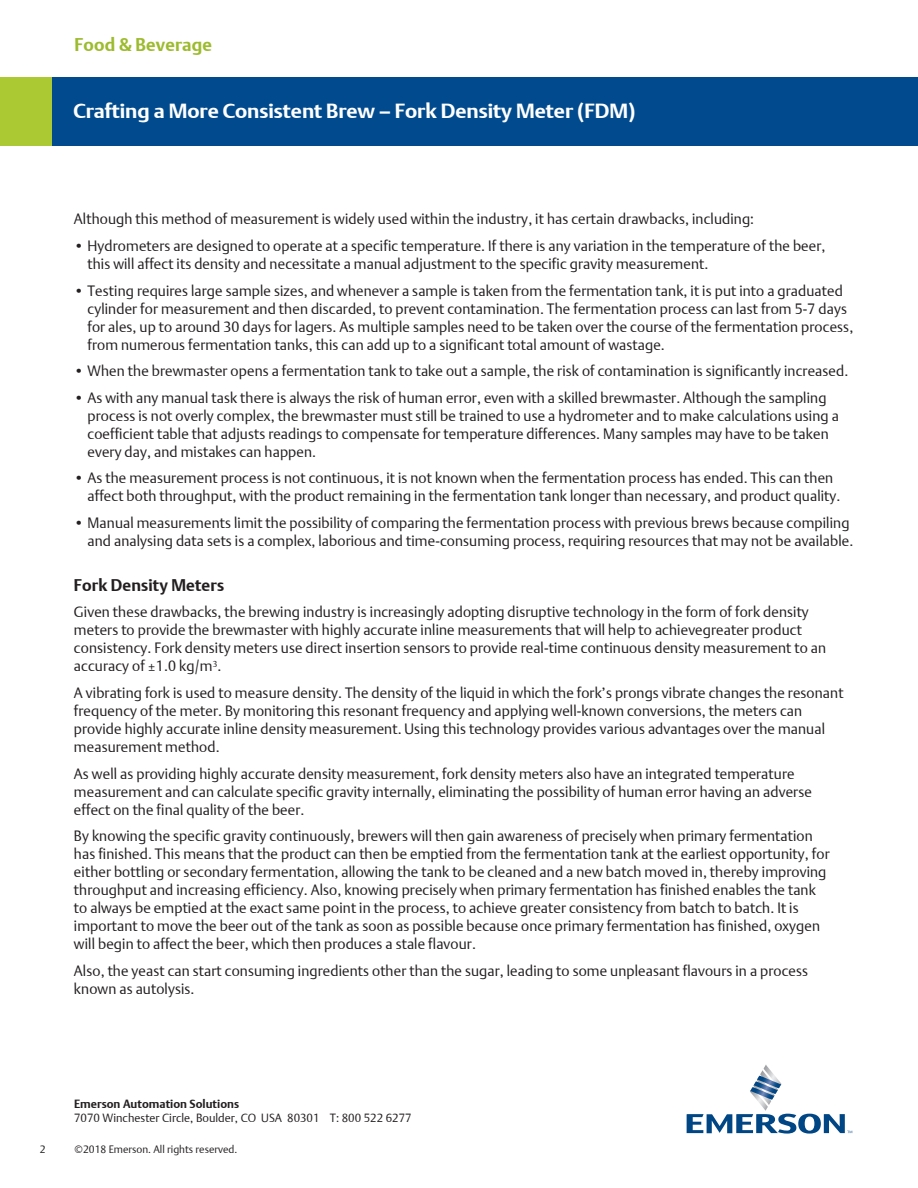
<style>
.page{position:relative;width:918px;height:1188px;background:#fff}
.page>*{position:absolute;margin:0;border:0;box-sizing:border-box;transform-origin:0 0}
.t1{font:19.95px "DTL Argo T Bold";letter-spacing:-.01em;color:#fff;scale:1.05 1}
.t2{font:18px "DTL Argo T Bold";color:#9dbb2e}
.t3{font:16.5px "DTL Argo T Bold";color:#231f20}
.t4{font:14.7px/18px "DTL Argo T Light";color:#231f20}
.t5{font:11.7px "DTL Argo T Light";color:#231f20}
.t6{font:11.7px "DTL Argo T Bold";color:#231f20}
.t7{font:10.5px "DTL Argo T Light";color:#231f20}
</style>
<div class="page">
<svg style="left:687px;top:1065px;width:165px;height:69px"></svg>
<div style="left:0;top:78px;width:56px;height:68px;background:#aac932"></div>
<div style="left:52px;top:78px;width:866px;height:68px;background:#004a8d"></div>
<p class="t2" style="left:75px;top:34px;width:139px">Food &amp; Beverage</p>
<h1 class="t1" style="left:73px;top:99px;width:538px">Crafting a More Consistent Brew – Fork Density Meter (FDM)</h1>
<h1 class="t1" style="left:75px;top:99px;width:44px">Help</h1>
<h1 class="t1" style="left:167px;top:99px;width:327px">Craft Brewery Drive Rapid Expansion</h1>
<p class="t4" style="left:74px;top:210px;width:682px">Although this method of measurement is widely used within the industry, it has certain drawbacks, including:</p>
<p class="t4" style="left:87px;top:237px;width:740px;text-indent:-14px">• Hydrometers are designed to operate at a specific temperature. If there is any variation in the temperature of the beer, this will affect its density and necessitate a manual adjustment to the specific gravity measurement.</p>
<p class="t4" style="left:87px;top:281px;width:768px;text-indent:-14px">• Testing requires large sample sizes, and whenever a sample is taken from the fermentation tank, it is put into a graduated cylinder for measurement and then discarded, to prevent contamination. The fermentation process can last from 5-7 days for ales, up to around 30 days for lagers. As multiple samples need to be taken over the course of the fermentation process, from numerous fermentation tanks, this can add up to a significant total amount of wastage.</p>
<p class="t4" style="left:74px;top:362px;width:776px">• When the brewmaster opens a fermentation tank to take out a sample, the risk of contamination is significantly increased.</p>
<p class="t4" style="left:87px;top:389px;width:753px;text-indent:-13px">• As with any manual task there is always the risk of human error, even with a skilled brewmaster. Although the sampling process is not overly complex, the brewmaster must still be trained to use a hydrometer and to make calculations using a coefficient table that adjusts readings to compensate for temperature differences. Many samples may have to be taken every day, and mistakes can happen.</p>
<p class="t4" style="left:87px;top:469px;width:755px;text-indent:-13px">• As the measurement process is not continuous, it is not known when the fermentation process has ended. This can then affect both throughput, with the product remaining in the fermentation tank longer than necessary, and product quality.</p>
<p class="t4" style="left:74px;top:514px;width:781px;text-align:right">• Manual measurements limit the possibility of comparing the fermentation process with previous brews because compiling and analysing data sets is a complex, laborious and time-consuming process, requiring resources that may not be available.</p>
<p class="t3" style="left:74px;top:575px;width:152px">Fork Density Meters</p>
<p class="t4" style="left:74px;top:603px;width:754px">Given these drawbacks, the brewing industry is increasingly adopting disruptive technology in the form of fork density meters to provide the brewmaster with highly accurate inline measurements that will help to achievegreater product consistency. Fork density meters use direct insertion sensors to provide real-time continuous density measurement to an accuracy of ±1.0 kg/m<sup>3</sup>.</p>
<p class="t4" style="left:74px;top:684px;width:772px">A vibrating fork is used to measure density. The density of the liquid in which the fork’s prongs vibrate changes the resonant frequency of the meter. By monitoring this resonant frequency and applying well-known conversions, the meters can provide highly accurate inline density measurement. Using this technology provides various advantages over the manual measurement method.</p>
<p class="t4" style="left:74px;top:764px;width:740px">As well as providing highly accurate density measurement, fork density meters also have an integrated temperature measurement and can calculate specific gravity internally, eliminating the possibility of human error having an adverse effect on the final quality of the beer.</p>
<p class="t4" style="left:74px;top:827px;width:757px">By knowing the specific gravity continuously, brewers will then gain awareness of precisely when primary fermentation has finished. This means that the product can then be emptied from the fermentation tank at the earliest opportunity, for either bottling or secondary fermentation, allowing the tank to be cleaned and a new batch moved in, thereby improving throughput and increasing efficiency. Also, knowing precisely when primary fermentation has finished enables the tank to always be emptied at the exact same point in the process, to achieve greater consistency from batch to batch. It is important to move the beer out of the tank as soon as possible because once primary fermentation has finished, oxygen will begin to affect the beer, which then produces a stale flavour.</p>
<p class="t4" style="left:74px;top:962px;width:736px">Also, the yeast can start consuming ingredients other than the sugar, leading to some unpleasant flavours in a process known as autolysis.</p>
<p class="t7" style="left:40px;top:1143px;width:7px">2</p>
<p class="t6" style="left:74px;top:1097px;width:167px">Emerson Automation Solutions</p>
<p class="t5" style="left:74px;top:1111px;width:339px">7070 Winchester Circle, Boulder, CO USA 80301 T: 800 522 6277</p>
<p class="t7" style="left:75px;top:1143px;width:164px">©2018 Emerson. All rights reserved.</p>
</div>
